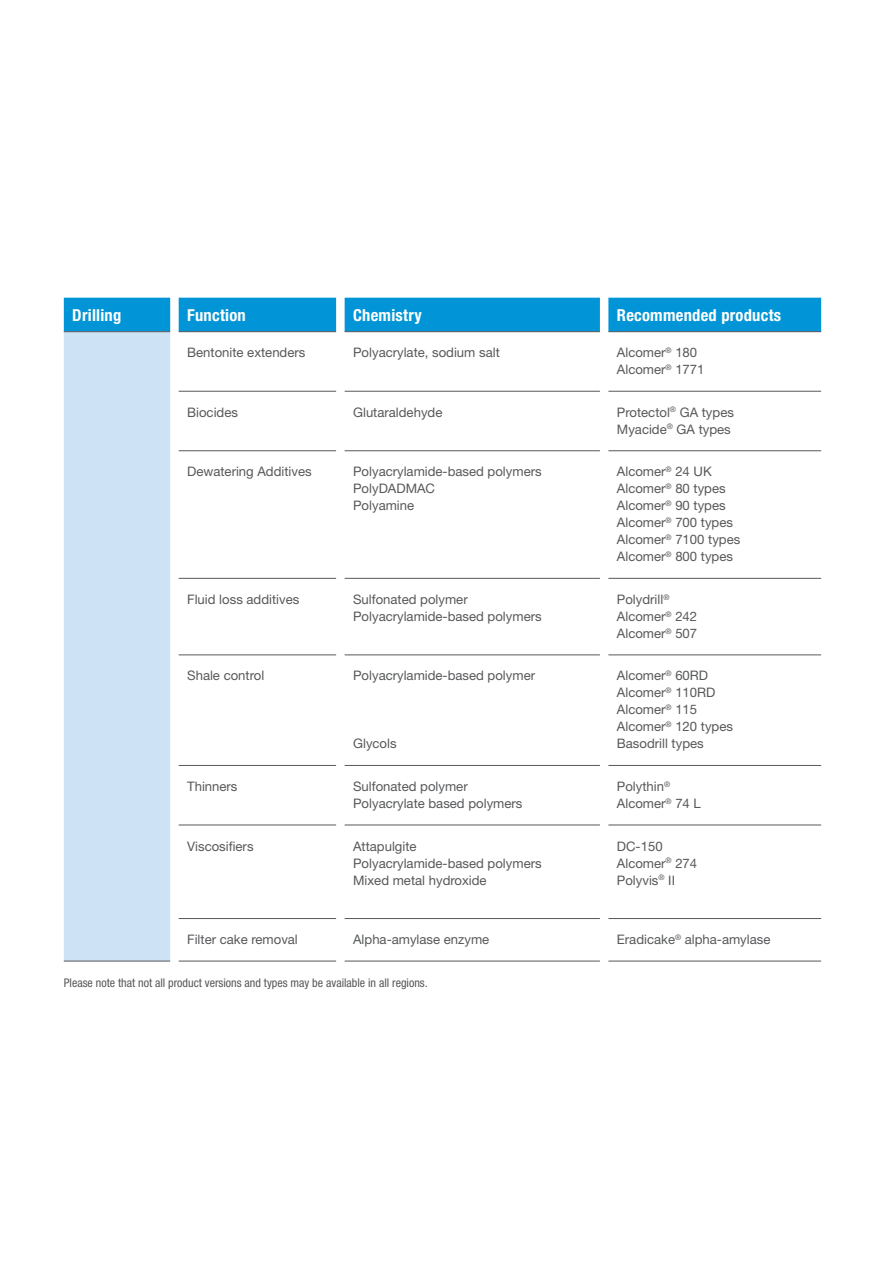
<style>
.page{position:relative;width:885px;height:1263px;background:#fff}
.page>*{position:absolute;margin:0;border:0;box-sizing:border-box;transform-origin:0 0}
.t1{font:700 condensed 16.5px "Helvetica Neue LT Std";letter-spacing:.015em;color:#fff}
.t2{font:13.2px/17px "Helvetica Neue LT Std";color:#57585a}
.t3{font:condensed 12px "Helvetica Neue LT Std";color:#57585a}
</style>
<div class="page">
<hr style="left:884px;top:0;width:1px;height:1263px;background:#e6f1f9">
<hr style="left:884px;top:969px;width:1px;height:234px;background:#0195d7">
<div style="left:64px;top:298px;width:757px;height:34px;background:#0195d7"></div>
<div style="left:64px;top:332px;width:106px;height:629px;background:#cde3f5"></div>
<hr style="left:179px;top:391px;width:157px;height:1px;background:#57585a">
<hr style="left:344px;top:391px;width:256px;height:1px;background:#57585a">
<hr style="left:608px;top:391px;width:213px;height:1px;background:#57585a">
<hr style="left:179px;top:450px;width:157px;height:1px;background:#57585a">
<hr style="left:344px;top:450px;width:256px;height:1px;background:#57585a">
<hr style="left:608px;top:450px;width:213px;height:1px;background:#57585a">
<hr style="left:179px;top:578px;width:157px;height:1px;background:#57585a">
<hr style="left:344px;top:578px;width:256px;height:1px;background:#57585a">
<hr style="left:608px;top:578px;width:213px;height:1px;background:#57585a">
<hr style="left:179px;top:655px;width:157px;height:1px;background:#57585a">
<hr style="left:344px;top:655px;width:256px;height:1px;background:#57585a">
<hr style="left:608px;top:655px;width:213px;height:1px;background:#57585a">
<hr style="left:179px;top:765px;width:157px;height:1px;background:#57585a">
<hr style="left:344px;top:765px;width:256px;height:1px;background:#57585a">
<hr style="left:608px;top:765px;width:213px;height:1px;background:#57585a">
<hr style="left:179px;top:825px;width:157px;height:1px;background:#57585a">
<hr style="left:344px;top:825px;width:256px;height:1px;background:#57585a">
<hr style="left:608px;top:825px;width:213px;height:1px;background:#57585a">
<hr style="left:64px;top:331px;width:106px;height:1px;background:#57585a">
<hr style="left:179px;top:331px;width:157px;height:1px;background:#57585a">
<hr style="left:344px;top:331px;width:256px;height:1px;background:#57585a">
<hr style="left:608px;top:331px;width:213px;height:1px;background:#57585a">
<hr style="left:608px;top:961px;width:213px;height:1px;background:#57585a">
<hr style="left:344px;top:961px;width:256px;height:1px;background:#57585a">
<hr style="left:179px;top:961px;width:157px;height:1px;background:#57585a">
<hr style="left:64px;top:961px;width:106px;height:1px;background:#57585a">
<hr style="left:179px;top:918px;width:157px;height:1px;background:#57585a">
<hr style="left:344px;top:918px;width:256px;height:1px;background:#57585a">
<hr style="left:608px;top:918px;width:213px;height:1px;background:#57585a">
<p class="t1" style="left:72px;top:305px;width:51px">Drilling</p>
<p class="t1" style="left:187px;top:305px;width:60px">Function</p>
<p class="t1" style="left:353px;top:305px;width:70px">Chemistry</p>
<p class="t1" style="left:617px;top:305px;width:166px">Recommended products</p>
<p class="t2" style="left:187px;top:344px;width:120px">Bentonite extenders</p>
<p class="t2" style="left:353px;top:344px;width:148px">Polyacrylate, sodium salt</p>
<p class="t2" style="left:617px;top:344px;width:89px">Alcomer<sup>®</sup> 180<br>Alcomer<sup>®</sup> 1771</p>
<p class="t2" style="left:187px;top:403px;width:52px">Biocides</p>
<p class="t2" style="left:353px;top:403px;width:91px">Glutaraldehyde</p>
<p class="t2" style="left:617px;top:403px;width:118px">Protectol<sup>®</sup> GA types<br>Myacide<sup>®</sup> GA types</p>
<p class="t2" style="left:187px;top:463px;width:126px">Dewatering Additives</p>
<p class="t2" style="left:353px;top:463px;width:190px">Polyacrylamide-based polymers<br>PolyDADMAC<br>Polyamine</p>
<p class="t2" style="left:617px;top:463px;width:125px">Alcomer<sup>®</sup> 24 UK<br>Alcomer<sup>®</sup> 80 types<br>Alcomer<sup>®</sup> 90 types<br>Alcomer<sup>®</sup> 700 types<br>Alcomer<sup>®</sup> 7100 types<br>Alcomer<sup>®</sup> 800 types</p>
<p class="t2" style="left:187px;top:590px;width:114px">Fluid loss additives</p>
<p class="t2" style="left:353px;top:590px;width:190px">Sulfonated polymer<br>Polyacrylamide-based polymers</p>
<p class="t2" style="left:617px;top:590px;width:82px">Polydrill<sup>®<br></sup>Alcomer<sup>®</sup> 242<br>Alcomer<sup>®</sup> 507</p>
<p class="t2" style="left:187px;top:667px;width:79px">Shale control</p>
<p class="t2" style="left:353px;top:667px;width:183px">Polyacrylamide-based polymer</p>
<p class="t2" style="left:617px;top:667px;width:117px">Alcomer<sup>®</sup> 60RD<br>Alcomer<sup>®</sup> 110RD<br>Alcomer<sup>®</sup> 115<br>Alcomer<sup>®</sup> 120 types<br>Basodrill types</p>
<p class="t2" style="left:353px;top:735px;width:45px">Glycols</p>
<p class="t2" style="left:187px;top:778px;width:52px">Thinners</p>
<p class="t2" style="left:353px;top:778px;width:171px">Sulfonated polymer<br>Polyacrylate based polymers</p>
<p class="t2" style="left:617px;top:778px;width:85px">Polythin<sup>®<br></sup>Alcomer<sup>®</sup> 74 L</p>
<p class="t2" style="left:187px;top:837px;width:68px">Viscosifiers</p>
<p class="t2" style="left:353px;top:837px;width:190px">Attapulgite<br>Polyacrylamide-based polymers<br>Mixed metal hydroxide</p>
<p class="t2" style="left:617px;top:837px;width:82px">DC-150<br>Alcomer<sup>®</sup> 274<br>Polyvis<sup>®</sup> II</p>
<p class="t2" style="left:187px;top:931px;width:112px">Filter cake removal</p>
<p class="t2" style="left:353px;top:931px;width:138px">Alpha-amylase enzyme</p>
<p class="t2" style="left:617px;top:931px;width:155px">Eradicake<sup>®</sup> alpha-amylase</p>
<p class="t3" style="left:64px;top:975px;width:365px">Please note that not all product versions and types may be available in all regions.</p>
</div>
